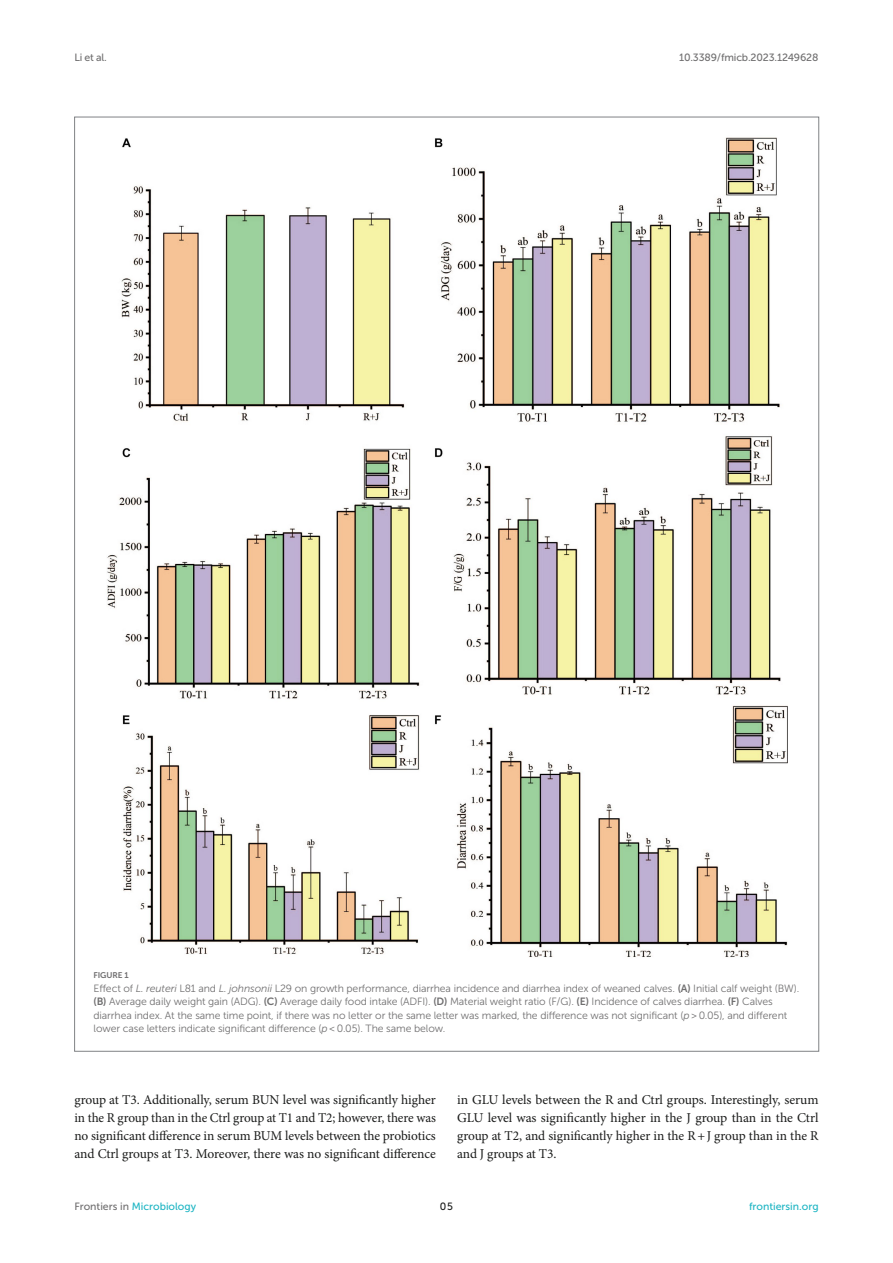
<style>
.page{position:relative;width:893px;height:1263px;background:#fff}
.page>*{position:absolute;margin:0;border:0;box-sizing:border-box;transform-origin:0 0}
.TEXT_FLUSH{font:13.5px/18px "Minion Pro";letter-spacing:-.005em;color:#1b1c1b;text-align:justify}
.FIG_LEG{font:10.5px/13.5px "Museo Sans 300";letter-spacing:-.01em;color:#706f70}
.t1{font:10.5px "Museo Sans 500";color:#1db5c3}
.t2{font:10.5px "Museo Sans 500";letter-spacing:-.015em;color:#706f70}
.t3{font:10.5px "Museo Sans 500";color:#1b1c1b}
.FIG_HD{font:8.25px "Museo Sans 700";letter-spacing:-.01em;color:#706f70}
.s1{font-style:italic}
.s2{font-family:"Museo Sans 700"}
.s3{color:#706f70}
</style>
<div class="page">
<img style="left:107px;top:137px;width:681px;height:820px">
<p class="t2" style="left:74px;top:51px;width:34px">Li et al.</p>
<p class="t2" style="left:679px;top:51px;width:141px">10.3389/fmicb.2023.1249628</p>
<p class="FIG_HD" style="left:94px;top:971px;width:37px">FIGURE 1</p>
<p class="FIG_LEG" style="left:94px;top:981px;width:707px">Effect of <span class="s1">L. reuteri</span> L81 and <span class="s1">L. johnsonii</span> L29 on growth performance, diarrhea incidence and diarrhea index of weaned calves. <span class="s2">(A)</span> Initial calf weight (BW). <span class="s2">(B)</span> Average daily weight gain (ADG). <span class="s2">(C)</span> Average daily food intake (ADFI). <span class="s2">(D)</span> Material weight ratio (F/G). <span class="s2">(E)</span> Incidence of calves diarrhea. <span class="s2">(F)</span> Calves diarrhea index. At the same time point, if there was no letter or the same letter was marked, the difference was not significant (<span class="s1">p</span> &gt; 0.05), and different lower case letters indicate significant difference (<span class="s1">p</span> &lt; 0.05). The same below.</p>
<p class="TEXT_FLUSH" style="left:74px;top:1091px;width:363px">group at T3. Additionally, serum BUN level was significantly higher in the R group than in the Ctrl group at T1 and T2; however, there was no significant difference in serum BUM levels between the probiotics and Ctrl groups at T3. Moreover, there was no significant difference</p>
<p class="TEXT_FLUSH" style="left:457px;top:1091px;width:363px">in GLU levels between the R and Ctrl groups. Interestingly, serum GLU level was significantly higher in the J group than in the Ctrl group at T2, and significantly higher in the R+J group than in the R and J groups at T3.</p>
<p class="t1" style="left:74px;top:1200px;width:123px"><span class="s3">Frontiers in</span> Microbiology</p>
<p class="t3" style="left:440px;top:1200px;width:14px">05</p>
<p class="t1" style="left:749px;top:1200px;width:71px">frontiersin.org</p>
</div>
